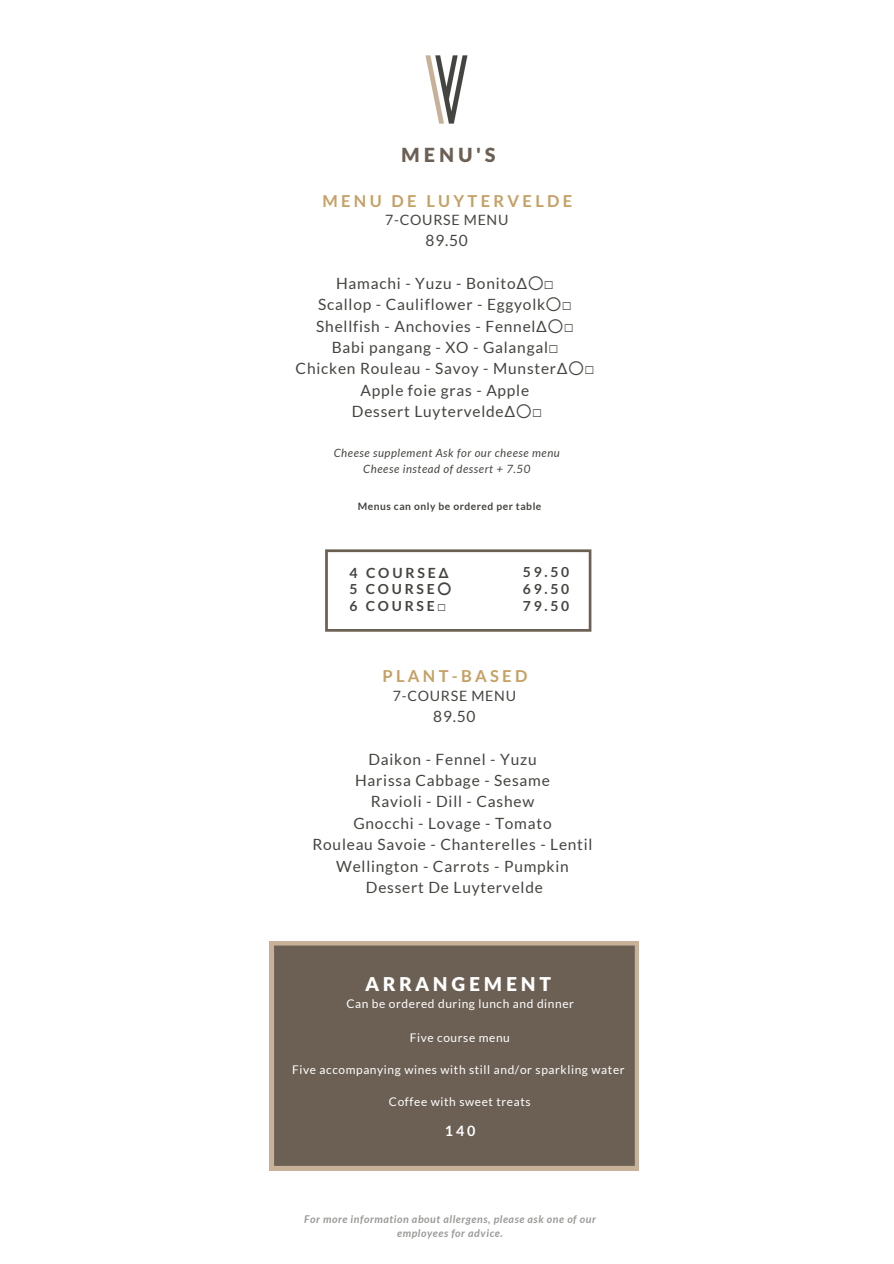
<style>
.page{position:relative;width:894px;height:1264px;background:#fff}
.page>*{position:absolute;margin:0;border:0;box-sizing:border-box;transform-origin:0 0}
.t1{font:900 19.5px "Lato Latin";color:#6c6054}
.t2{font:900 19.05px "Lato Latin";letter-spacing:.2em;color:#fff}
.t3{font:700 16.5px "Lato";letter-spacing:.2em;color:#c6a064}
.t4{font:15.45px/21.3px "Lato";letter-spacing:.05em;color:#444440;text-align:center}
.t5{font:14.25px "Lato";letter-spacing:.05em;color:#444440}
.t6{font:700 14.25px "Lato";color:#fff}
.t7{font:700 14.1px "Lato";letter-spacing:.2em;color:#444440}
.t8{font:700 13.95px "Lato";letter-spacing:.2em;color:#444440}
.t9{font:12px "Lato";letter-spacing:.05em;color:#fff}
.t10{font:italic 11.4px/15.6px "Lato";letter-spacing:.05em;color:#444440;text-align:center}
.t11{font:italic 700 10.65px/14.2px "Lato";letter-spacing:.05em;color:#444440;text-align:center}
.t12{font:700 10.2px "Lato";letter-spacing:.05em;color:#444440}
.s1{font-family:"Noto Sans CJ Ksc"}
.s2{font-family:"Free Mono"}
.s3{font-family:"Free Mono";font-weight:400}
</style>
<div class="page">
<img style="left:425px;top:55px;width:43px;height:69px">
<svg style="left:325px;top:549px;width:266px;height:82px"></svg>
<div style="left:269px;top:941px;width:369px;height:229px;background:#6c6054"></div>
<p class="t1" style="left:401px;top:146px;width:96px">MENU'S</p>
<h2 class="t3" style="left:322px;top:190px;width:251px">MENU DE LUYTERVELDE</h2>
<h1 class="t5" style="left:385px;top:211px;width:125px">7-COURSE MENU</h1>
<h1 class="t4" style="left:425px;top:229px;width:44px">89.50</h1>
<h5 class="t4" style="left:295px;top:272px;width:300px">Hamachi - Yuzu - Bonito∆<span class="s1">〇</span><span class="s2">☐<br></span>Scallop - Cauliflower - Eggyolk<span class="s1">〇</span><span class="s2">☐<br></span>Shellfish - Anchovies - Fennel∆<span class="s1">〇</span><span class="s2">☐<br></span>Babi pangang - XO - Galangal<span class="s2">☐<br></span>Chicken Rouleau - Savoy - Munster∆<span class="s1">〇</span><span class="s2">☐<br></span>Apple foie gras - Apple</h5>
<h3 class="t4" style="left:352px;top:400px;width:191px">Dessert Luytervelde∆<span class="s1">〇</span><span class="s2">☐</span></h3>
<h6 class="t10" style="left:333px;top:444px;width:228px">Cheese supplement Ask for our cheese menu<br>Cheese instead of dessert + 7.50</h6>
<h4 class="t12" style="left:357px;top:499px;width:185px">Menus can only be ordered per table</h4>
<h4 class="t7" style="left:349px;top:564px;width:101px">4 COURSE∆</h4>
<p class="t8" style="left:522px;top:563px;width:48px">59.50</p>
<h4 class="t8" style="left:349px;top:580px;width:103px">5 COURSE<span class="s1">〇</span></h4>
<h4 class="t8" style="left:522px;top:580px;width:48px">69.50</h4>
<h4 class="t8" style="left:349px;top:597px;width:98px">6 COURSE<span class="s3">☐</span></h4>
<h4 class="t8" style="left:522px;top:597px;width:48px">79.50</h4>
<p class="t3" style="left:382px;top:666px;width:146px">PLANT-BASED</p>
<h6 class="t5" style="left:392px;top:686px;width:125px">7-COURSE MENU</h6>
<h6 class="t4" style="left:433px;top:705px;width:44px">89.50</h6>
<h6 class="t4" style="left:312px;top:748px;width:281px">Daikon - Fennel - Yuzu<br>Harissa Cabbage - Sesame<br>Ravioli - Dill - Cashew<br>Gnocchi - Lovage - Tomato<br>Rouleau Savoie - Chanterelles - Lentil</h6>
<h6 class="t4" style="left:336px;top:855px;width:234px">Wellington - Carrots - Pumpkin<br>Dessert De Luytervelde</h6>
<h5 class="t2" style="left:365px;top:975px;width:187px">ARRANGEMENT</h5>
<h6 class="t9" style="left:346px;top:996px;width:229px">Can be ordered during lunch and dinner</h6>
<h2 class="t9" style="left:409px;top:1030px;width:102px">Five course menu</h2>
<h4 class="t9" style="left:292px;top:1062px;width:334px">Five accompanying wines with still and/or sparkling water</h4>
<h1 class="t9" style="left:389px;top:1094px;width:143px">Coffee with sweet treats</h1>
<h3 class="t6" style="left:445px;top:1122px;width:32px">140</h3>
<p class="t11" style="left:304px;top:1211px;width:293px">For more information about allergens, please ask one of our employees for advice.</p>
</div>
